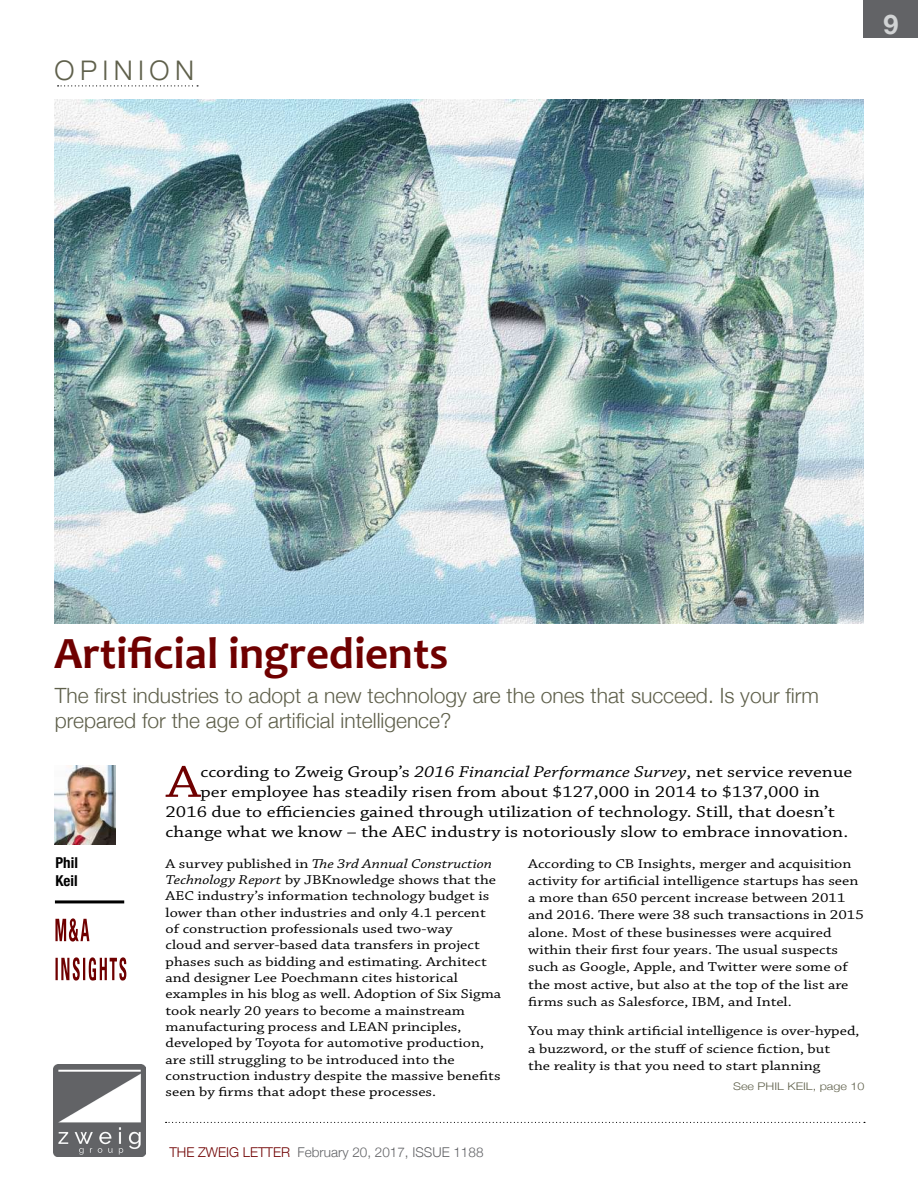
<style>
.page{position:relative;width:918px;height:1188px;background:#fff}
.page>*{position:absolute;margin:0;border:0;box-sizing:border-box;transform-origin:0 0}
.t1{font:46.95px "Chaparral Pro";color:#6f0000;scale:1.2 1}
.t2{font:700 45px "Candara";color:#6f0000}
.t3{font:300 27px "Helvetica Neue";letter-spacing:.2em;color:#5f604b}
.t4{font:700 27px "Helvetica Neue";color:#d1d3d4}
.t5{font:300 21px/25.2px "Helvetica Neue";color:#5f604b}
.t6{font:16.5px "Chaparral Pro";color:#000;scale:1.2 1}
.t7{font:700 condensed 15px/18px "Helvetica Neue";color:#000}
.t8{font:13.5px/16.4px "Chaparral Pro";color:#000;scale:1.2 1}
.t9{font:300 13.5px "Helvetica Neue";color:#626366}
.t10{font:300 10.5px "Helvetica Neue";color:#5f604b;scale:1.2 1}
.s1{font-style:italic}
.s2{color:#6f0000}
</style>
<div class="page">
<img style="left:53px;top:1064px;width:93px;height:92px">
<div style="left:864px;top:0;width:54px;height:38px;background:#626366"></div>
<svg style="left:166px;top:1122px;width:699px;height:1px"></svg>
<img style="left:55px;top:99px;width:809px;height:525px">
<svg style="left:58px;top:85px;width:140px;height:1px"></svg>
<hr style="left:55px;top:900px;width:69px;height:3px;background:#000">
<img style="left:54px;top:765px;width:62px;height:79px">
<svg style="left:56px;top:957px;width:70px;height:24px"></svg>
<svg style="left:55px;top:918px;width:34px;height:24px"></svg>
<h3 class="t3" style="left:55px;top:49px;width:141px">OPINION</h3>
<h3 class="t4" style="left:883px;top:3px;width:17px">9</h3>
<h2 class="t2" style="left:54px;top:625px;width:396px">Artificial ingredients</h2>
<h3 class="t5" style="left:55px;top:682px;width:765px">The first industries to adopt a new technology are the ones that succeed. Is your firm prepared for the age of artificial intelligence?</h3>
<p class="t7" style="left:55px;top:852px;width:24px">Phil<br>Keil</p>
<h1 class="t1" style="left:166px;top:756px;width:30px">A</h1>
<p class="t6" style="left:201px;top:763px;width:545px">ccording to Zweig Group’s <span class="s1">2016 Financial Performance Survey</span>, net service revenue</p>
<p class="t6" style="left:201px;top:783px;width:518px">per employee has steadily risen from about $127,000 in 2014 to $137,000 in</p>
<p class="t6" style="left:166px;top:802px;width:559px">2016 due to efficiencies gained through utilization of technology. Still, that doesn’t</p>
<p class="t6" style="left:166px;top:822px;width:570px">change what we know – the AEC industry is notoriously slow to embrace innovation.</p>
<p class="t8" style="left:166px;top:856px;width:281px">A survey published in <span class="s1">The 3rd Annual Construction Technology Report</span> by JBKnowledge shows that the AEC industry’s information technology budget is lower than other industries and only 4.1 percent of construction professionals used two-way<br>cloud and server-based data transfers in project phases such as bidding and estimating. Architect and designer Lee Poechmann cites historical examples in his blog as well. Adoption of Six Sigma took nearly 20 years to become a mainstream manufacturing process and LEAN principles, developed by Toyota for automotive production, are still struggling to be introduced into the construction industry despite the massive benefits seen by firms that adopt these processes.</p>
<p class="t8" style="left:528px;top:855px;width:281px;line-height:17.2px">According to CB Insights, merger and acquisition activity for artificial intelligence startups has seen a more than 650 percent increase between 2011 and 2016. There were 38 such transactions in 2015 alone. Most of these businesses were acquired within their first four years. The usual suspects such as Google, Apple, and Twitter were some of the most active, but also at the top of the list are firms such as Salesforce, IBM, and Intel.</p>
<p class="t8" style="left:528px;top:1023px;width:277px;line-height:17.2px">You may think artificial intelligence is over-hyped, a buzzword, or the stuff of science fiction, but<br>the reality is that you need to start planning</p>
<p class="t10" style="left:733px;top:1078px;width:111px">See PHIL KEIL, page 10</p>
<p class="t9" style="left:169px;top:1142px;width:316px"><span class="s2">THE ZWEIG LETTER</span> February 20, 2017, ISSUE 1188</p>
</div>
